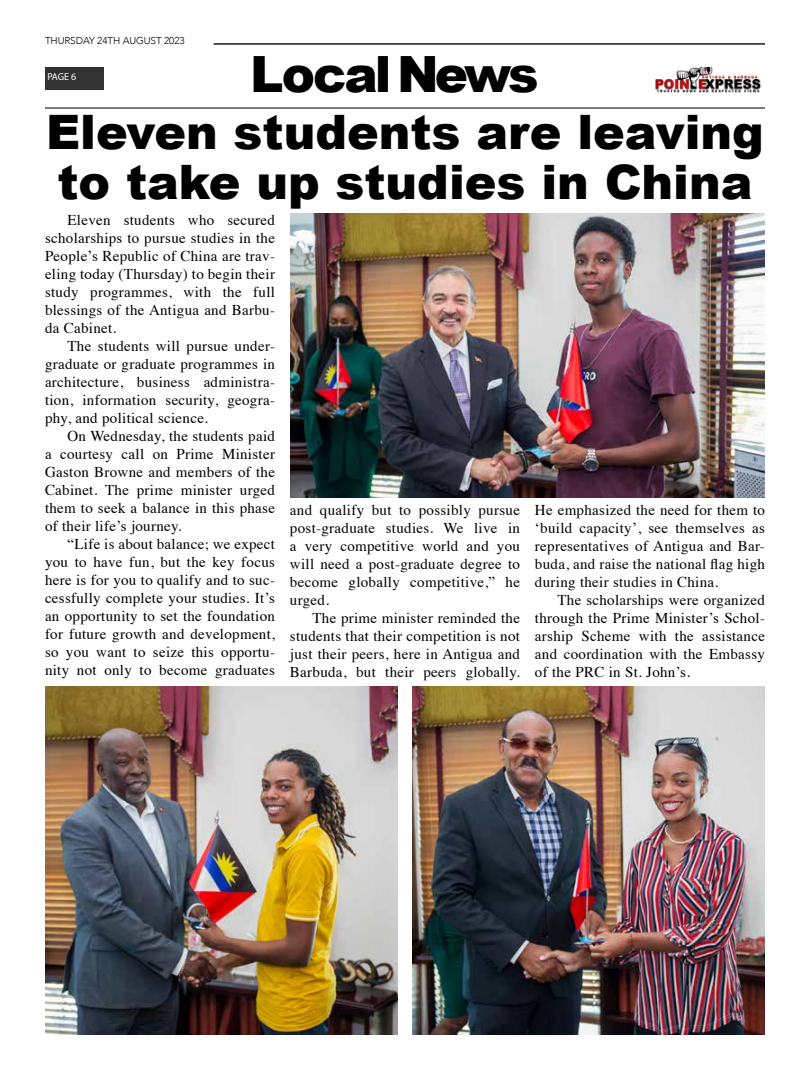
<style>
.page{position:relative;width:810px;height:1080px;background:#fff}
.page>*{position:absolute;margin:0;border:0;box-sizing:border-box;transform-origin:0 0}
.t1{font:900 50px "Arial";letter-spacing:-.06em;color:#000}
.t2{font:900 47.5px/50px "Arial";color:#000}
.t3{font:15px/18px "Times";letter-spacing:.02em;color:#000;text-align:justify}
.t4{font:300 10px "Avenir";letter-spacing:-.01em;color:#000}
.t5{font:10px "Myriad Pro";color:#fff}
</style>
<div class="page">
<div style="left:45px;top:67px;width:58px;height:22px;background:#333"></div>
<img style="left:656px;top:67px;width:105px;height:25px">
<hr style="left:45px;top:107px;width:720px;height:2px;background:#333">
<hr style="left:214px;top:43px;width:551px;height:2px;background:#333">
<img style="left:412px;top:686px;width:353px;height:349px">
<img style="left:290px;top:214px;width:475px;height:284px">
<img style="left:45px;top:686px;width:353px;height:349px">
<p class="t4" style="left:45px;top:34px;width:141px">THURSDAY 24TH AUGUST 2023</p>
<p class="t5" style="left:47px;top:71px;width:31px">PAGE 6</p>
<h1 class="t1" style="left:250px;top:38px;width:290px">Local News</h1>
<h2 class="t2" style="left:46px;top:106px;width:719px">Eleven students are leaving to take up studies in China</h2>
<p class="t3" style="left:45px;top:210px;width:232px;text-indent:22px">Eleven students who secured scholarships to pursue studies in the People’s Republic of China are trav&shy;eling today (Thursday) to begin their study programmes, with the full blessings of the Antigua and Barbu&shy;da Cabinet.</p>
<p class="t3" style="left:45px;top:336px;width:232px;text-indent:22px">The students will pursue under&shy;graduate or graduate programmes in architecture, business administra&shy;tion, information security, geogra&shy;phy, and political science.</p>
<p class="t3" style="left:45px;top:426px;width:232px;text-indent:22px">On Wednesday, the students paid a courtesy call on Prime Minister Gaston Browne and members of the Cabinet. The prime minister urged them to seek a balance in this phase of their life’s journey.</p>
<p class="t3" style="left:45px;top:534px;width:232px;text-indent:22px">“Life is about balance; we expect you to have fun, but the key focus here is for you to qualify and to suc&shy;cessfully complete your studies. It’s an opportunity to set the foundation for future growth and development, so you want to seize this opportu&shy;nity not only to become graduates</p>
<p class="t3" style="left:290px;top:499px;width:232px">and qualify but to possibly pursue post-graduate studies. We live in a very competitive world and you will need a post-graduate degree to become globally competitive,” he urged.</p>
<p class="t3" style="left:290px;top:607px;width:232px;text-indent:22px">The prime minister reminded the students that their competition is not just their peers, here in Antigua and Barbuda, but their peers globally.</p>
<p class="t3" style="left:535px;top:499px;width:232px">He emphasized the need for them to ‘build capacity’, see themselves as representatives of Antigua and Bar&shy;buda, and raise the national flag high during their studies in China.</p>
<p class="t3" style="left:535px;top:589px;width:232px;text-indent:22px">The scholarships were organized through the Prime Minister’s Schol&shy;arship Scheme with the assistance and coordination with the Embassy of the PRC in St. John’s.</p>
</div>
